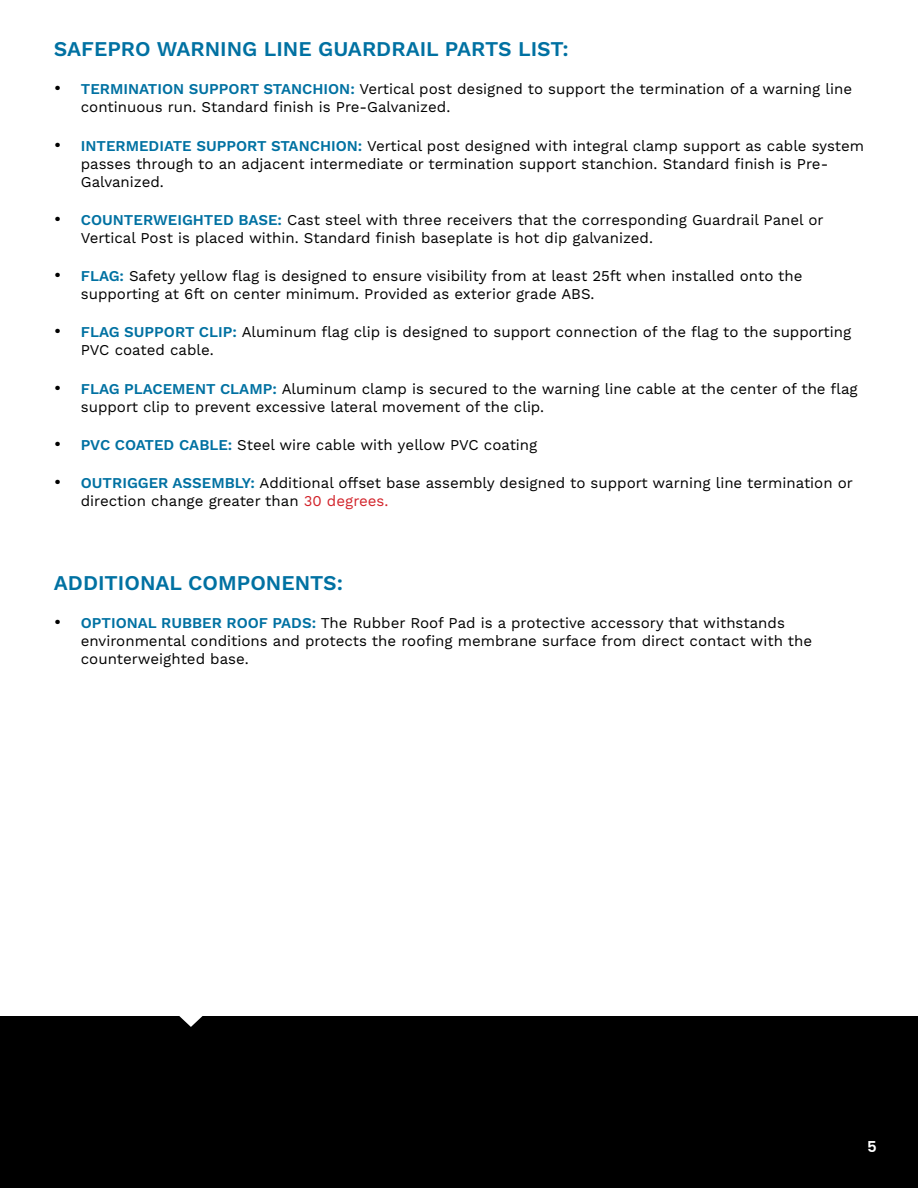
<style>
.page{position:relative;width:918px;height:1188px;background:#fff}
.page>*{position:absolute;margin:0;border:0;box-sizing:border-box;transform-origin:0 0}
.t1{font:600 21px "Work Sans";color:#0071a2}
.t2{font:15px/18px "Work Sans";color:#000}
.t3{font:600 15px "Poppins";color:#fff}
.s1{font-size:18px}
.s2{font-weight:600;color:#0071a2}
.s3{color:#d2232a}
</style>
<div class="page">
<div style="left:0;top:1016px;width:918px;height:172px;background:#000"></div>
<svg style="left:179px;top:1016px;width:24px;height:11px"></svg>
<h1 class="t1" style="left:54px;top:37px;width:517px">SAFEPRO WARNING LINE GUARDRAIL PARTS LIST:</h1>
<p class="t2" style="left:81px;top:81px;width:773px;text-indent:-27px"><span class="s1">•</span> <span class="s2">TERMINATION SUPPORT STANCHION:</span> Vertical post designed to support the termination of a warning line continuous run. Standard finish is Pre-Galvanized.</p>
<p class="t2" style="left:81px;top:137px;width:785px;text-indent:-27px"><span class="s1">•</span> <span class="s2">INTERMEDIATE SUPPORT STANCHION:</span> Vertical post designed with integral clamp support as cable system passes through to an adjacent intermediate or termination support stanchion. Standard finish is Pre-<br>Galvanized.</p>
<p class="t2" style="left:81px;top:211px;width:744px;text-indent:-27px"><span class="s1">•</span> <span class="s2">COUNTERWEIGHTED BASE:</span> Cast steel with three receivers that the corresponding Guardrail Panel or<br>Vertical Post is placed within. Standard finish baseplate is hot dip galvanized.</p>
<p class="t2" style="left:81px;top:268px;width:723px;text-indent:-27px"><span class="s1">•</span> <span class="s2">FLAG:</span> Safety yellow flag is designed to ensure visibility from at least 25ft when installed onto the supporting at 6ft on center minimum. Provided as exterior grade ABS.</p>
<p class="t2" style="left:81px;top:324px;width:772px;text-indent:-27px"><span class="s1">•</span> <span class="s2">FLAG SUPPORT CLIP:</span> Aluminum flag clip is designed to support connection of the flag to the supporting<br>PVC coated cable.</p>
<p class="t2" style="left:81px;top:380px;width:778px;text-indent:-27px"><span class="s1">•</span> <span class="s2">FLAG PLACEMENT CLAMP:</span> Aluminum clamp is secured to the warning line cable at the center of the flag support clip to prevent excessive lateral movement of the clip.</p>
<p class="t2" style="left:54px;top:436px;width:485px"><span class="s1">•</span> <span class="s2">PVC COATED CABLE:</span> Steel wire cable with yellow PVC coating</p>
<p class="t2" style="left:81px;top:475px;width:774px;text-indent:-27px"><span class="s1">•</span> <span class="s2">OUTRIGGER ASSEMBLY:</span> Additional offset base assembly designed to support warning line termination or direction change greater than <span class="s3">30 degrees.</span></p>
<h1 class="t1" style="left:54px;top:570px;width:291px">ADDITIONAL COMPONENTS:</h1>
<p class="t2" style="left:81px;top:615px;width:733px;text-indent:-27px"><span class="s1">•</span> <span class="s2">OPTIONAL RUBBER ROOF PADS:</span> The Rubber Roof Pad is a protective accessory that withstands environmental conditions and protects the roofing membrane surface from direct contact with the counterweighted base.</p>
<p class="t3" style="left:867px;top:1138px;width:11px">5</p>
</div>
